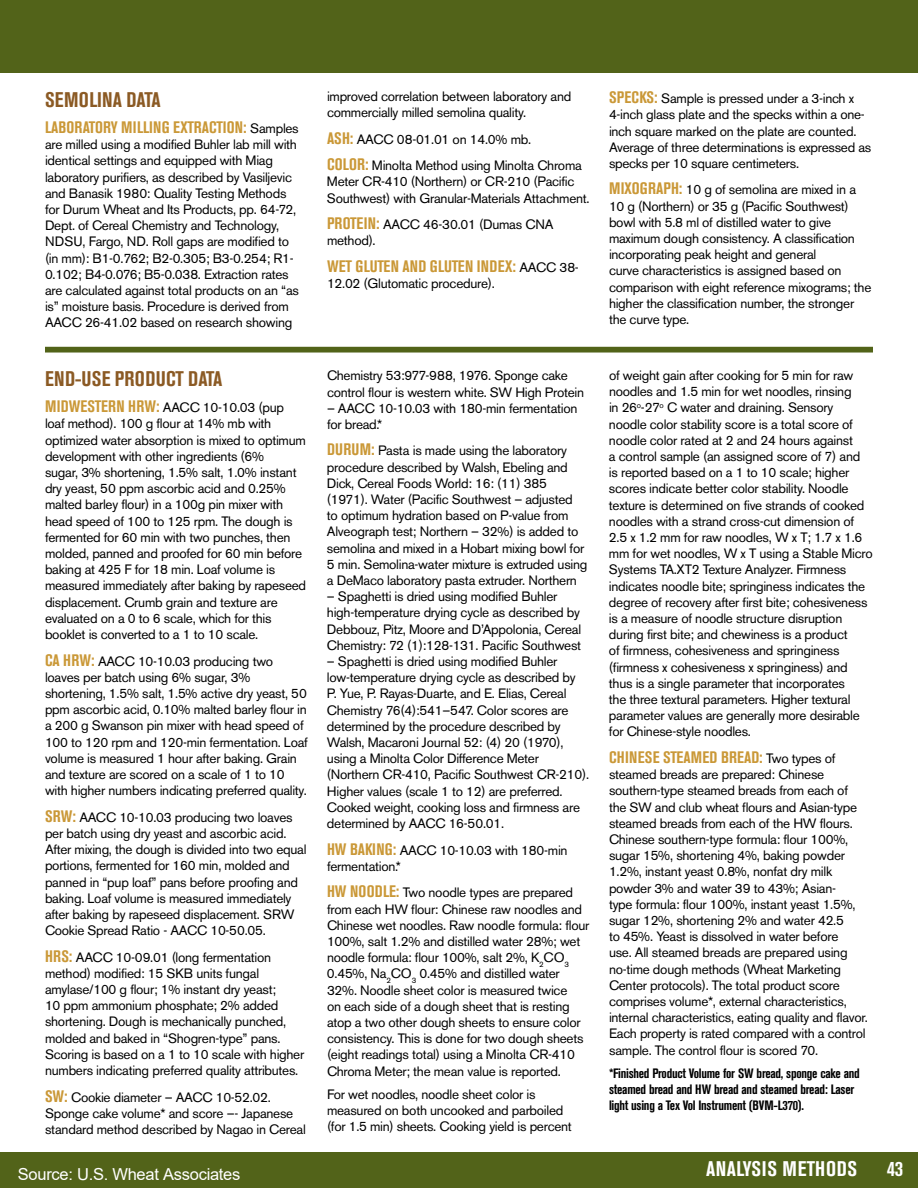
<style>
.page{position:relative;width:918px;height:1188px;background:#fff}
.page>*{position:absolute;margin:0;border:0;box-sizing:border-box;transform-origin:0 0}
.t1{font:700 condensed 21px "Akzidenz Grotesk BE";letter-spacing:.015em;color:#8b5a24}
.t2{font:700 condensed 21px "Akzidenz Grotesk BE";letter-spacing:.02em;color:#fff}
.t3{font:700 condensed 16.5px "Akzidenz Grotesk BE";letter-spacing:.005em;color:#ca9837}
.t4{font:16.5px "Arial";letter-spacing:-.015em;color:#fff}
.t5{font:13.5px/16.2px "Akzidenz Grotesk BE";letter-spacing:-.02em;color:#000}
.t6{font:700 condensed 13.5px/16.2px "Akzidenz Grotesk BE";letter-spacing:-.02em;color:#000}
.s1{font-weight:400;font-stretch:normal;font-size:13.5px;color:#000}
.s2{font-weight:700;font-stretch:condensed;font-size:16.5px;color:#ca9837}
</style>
<div class="page">
<div style="left:0;top:0;width:918px;height:73px;background:#526319"></div>
<div style="left:0;top:1152px;width:918px;height:36px;background:#526319"></div>
<div style="left:45px;top:347px;width:828px;height:6px;background:#526319"></div>
<h1 class="t1" style="left:45px;top:87px;width:117px">SEMOLINA DATA</h1>
<p class="t3" style="left:45px;top:118px;width:255px">LABORATORY MILLING EXTRACTION: <span class="s1">Samples</span></p>
<p class="t5" style="left:45px;top:136px;width:255px">are milled using a modified Buhler lab mill with identical settings and equipped with Miag laboratory purifiers, as described by Vasiljevic and Banasik 1980: Quality Testing Methods for Durum Wheat and Its Products, pp. 64-72, Dept. of Cereal Chemistry and Technology, NDSU, Fargo, ND. Roll gaps are modified to (in mm): B1-0.762; B2-0.305; B3-0.254; R1- 0.102; B4-0.076; B5-0.038. Extraction rates are calculated against total products on an “as is” moisture basis. Procedure is derived from AACC 26-41.02 based on research showing</p>
<h1 class="t1" style="left:45px;top:366px;width:179px">END-USE PRODUCT DATA</h1>
<p class="t5" style="left:45px;top:399px;width:263px"><span class="s2">MIDWESTERN HRW:</span> AACC 10-10.03 (pup loaf method). 100 g flour at 14% mb with optimized water absorption is mixed to optimum development with other ingredients (6%<br>sugar, 3% shortening, 1.5% salt, 1.0% instant dry yeast, 50 ppm ascorbic acid and 0.25% malted barley flour) in a 100g pin mixer with head speed of 100 to 125 rpm. The dough is fermented for 60 min with two punches, then molded, panned and proofed for 60 min before baking at 425 F for 18 min. Loaf volume is measured immediately after baking by rapeseed displacement. Crumb grain and texture are evaluated on a 0 to 6 scale, which for this booklet is converted to a 1 to 10 scale.</p>
<p class="t5" style="left:45px;top:653px;width:264px"><span class="s2">CA HRW:</span> AACC 10-10.03 producing two loaves per batch using 6% sugar, 3% shortening, 1.5% salt, 1.5% active dry yeast, 50 ppm ascorbic acid, 0.10% malted barley flour in a 200 g Swanson pin mixer with head speed of 100 to 120 rpm and 120-min fermentation. Loaf volume is measured 1 hour after baking. Grain and texture are scored on a scale of 1 to 10 with higher numbers indicating preferred quality.</p>
<p class="t5" style="left:45px;top:809px;width:263px"><span class="s2">SRW:</span> AACC 10-10.03 producing two loaves per batch using dry yeast and ascorbic acid.<br>After mixing, the dough is divided into two equal portions, fermented for 160 min, molded and panned in “pup loaf” pans before proofing and baking. Loaf volume is measured immediately after baking by rapeseed displacement. SRW Cookie Spread Ratio - AACC 10-50.05.</p>
<p class="t5" style="left:45px;top:949px;width:261px"><span class="s2">HRS:</span> AACC 10-09.01 (long fermentation method) modified: 15 SKB units fungal amylase/100 g flour; 1% instant dry yeast;<br>10 ppm ammonium phosphate; 2% added shortening. Dough is mechanically punched, molded and baked in “Shogren-type” pans.<br>Scoring is based on a 1 to 10 scale with higher numbers indicating preferred quality attributes.</p>
<p class="t5" style="left:45px;top:1089px;width:262px"><span class="s2">SW:</span> Cookie diameter – AACC 10-52.02.<br>Sponge cake volume* and score –- Japanese standard method described by Nagao in Cereal</p>
<p class="t4" style="left:18px;top:1163px;width:224px">Source: U.S. Wheat Associates</p>
<p class="t5" style="left:327px;top:88px;width:246px">improved correlation between laboratory and commercially milled semolina quality.</p>
<p class="t5" style="left:327px;top:126px;width:256px;line-height:26.5px"><span class="s2">ASH:</span> AACC 08-01.01 on 14.0% mb.<br><span class="s2">COLOR:</span> Minolta Method using Minolta Chroma</p>
<p class="t5" style="left:327px;top:174px;width:264px">Meter CR-410 (Northern) or CR-210 (Pacific<br>Southwest) with Granular-Materials Attachment.</p>
<p class="t5" style="left:327px;top:216px;width:228px"><span class="s2">PROTEIN:</span> AACC 46-30.01 (Dumas CNA method).</p>
<p class="t3" style="left:327px;top:257px;width:253px">WET GLUTEN AND GLUTEN INDEX: <span class="s1">AACC 38-</span></p>
<p class="t5" style="left:327px;top:275px;width:169px">12.02 (Glutomatic procedure).</p>
<p class="t5" style="left:327px;top:368px;width:259px">Chemistry 53:977-988, 1976. Sponge cake control flour is western white. SW High Protein</p>
<p class="t5" style="left:327px;top:400px;width:252px">– AACC 10-10.03 with 180-min fermentation for bread.*</p>
<p class="t5" style="left:327px;top:443px;width:262px"><span class="s2">DURUM:</span> Pasta is made using the laboratory procedure described by Walsh, Ebeling and Dick, Cereal Foods World: 16: (11) 385 (1971). Water (Pacific Southwest – adjusted<br>to optimum hydration based on P-value from Alveograph test; Northern – 32%) is added to semolina and mixed in a Hobart mixing bowl for 5 min. Semolina-water mixture is extruded using a DeMaco laboratory pasta extruder. Northern</p>
<p class="t5" style="left:327px;top:589px;width:256px">– Spaghetti is dried using modified Buhler high-temperature drying cycle as described by Debbouz, Pitz, Moore and D’Appolonia, Cereal Chemistry: 72 (1):128-131. Pacific Southwest</p>
<p class="t5" style="left:327px;top:653px;width:264px">– Spaghetti is dried using modified Buhler low-temperature drying cycle as described by<br>P. Yue, P. Rayas-Duarte, and E. Elias, Cereal Chemistry 76(4):541–547. Color scores are determined by the procedure described by Walsh, Macaroni Journal 52: (4) 20 (1970), using a Minolta Color Difference Meter (Northern CR-410, Pacific Southwest CR-210).<br>Higher values (scale 1 to 12) are preferred.<br>Cooked weight, cooking loss and firmness are determined by AACC 16-50.01.</p>
<p class="t5" style="left:327px;top:842px;width:242px"><span class="s2">HW BAKING:</span> AACC 10-10.03 with 180-min fermentation.*</p>
<p class="t5" style="left:327px;top:885px;width:264px"><span class="s2">HW NOODLE:</span> Two noodle types are prepared from each HW flour: Chinese raw noodles and Chinese wet noodles. Raw noodle formula: flour 100%, salt 1.2% and distilled water 28%; wet noodle formula: flour 100%, salt 2%, K<sub>2</sub>CO<sub>3<br></sub>0.45%, Na<sub>2</sub>CO<sub>3</sub> 0.45% and distilled water 32%. Noodle sheet color is measured twice<br>on each side of a dough sheet that is resting atop a two other dough sheets to ensure color consistency. This is done for two dough sheets (eight readings total) using a Minolta CR-410<br>Chroma Meter; the mean value is reported.</p>
<p class="t5" style="left:327px;top:1086px;width:246px">For wet noodles, noodle sheet color is measured on both uncooked and parboiled (for 1.5 min) sheets. Cooking yield is percent</p>
<p class="t5" style="left:609px;top:90px;width:264px"><span class="s2">SPECKS:</span> Sample is pressed under a 3-inch x 4-inch glass plate and the specks within a one&shy;inch square marked on the plate are counted.<br>Average of three determinations is expressed as specks per 10 square centimeters.</p>
<p class="t5" style="left:609px;top:182px;width:264px"><span class="s2">MIXOGRAPH:</span> 10 g of semolina are mixed in a 10 g (Northern) or 35 g (Pacific Southwest) bowl with 5.8 ml of distilled water to give maximum dough consistency. A classification incorporating peak height and general<br>curve characteristics is assigned based on comparison with eight reference mixograms; the higher the classification number, the stronger the curve type.</p>
<p class="t5" style="left:609px;top:367px;width:265px">of weight gain after cooking for 5 min for raw noodles and 1.5 min for wet noodles, rinsing<br>in 26<sup>o</sup>-27<sup>o</sup> C water and draining. Sensory noodle color stability score is a total score of noodle color rated at 2 and 24 hours against<br>a control sample (an assigned score of 7) and<br>is reported based on a 1 to 10 scale; higher scores indicate better color stability. Noodle texture is determined on five strands of cooked noodles with a strand cross-cut dimension of 2.5 x 1.2 mm for raw noodles, W x T; 1.7 x 1.6 mm for wet noodles, W x T using a Stable Micro Systems TA.XT2 Texture Analyzer. Firmness indicates noodle bite; springiness indicates the degree of recovery after first bite; cohesiveness is a measure of noodle structure disruption during first bite; and chewiness is a product<br>of firmness, cohesiveness and springiness (firmness x cohesiveness x springiness) and thus is a single parameter that incorporates<br>the three textural parameters. Higher textural parameter values are generally more desirable for Chinese-style noodles.</p>
<p class="t3" style="left:609px;top:748px;width:228px">CHINESE STEAMED BREAD: <span class="s1">Two types of</span></p>
<p class="t5" style="left:609px;top:766px;width:261px">steamed breads are prepared: Chinese southern-type steamed breads from each of the SW and club wheat flours and Asian-type steamed breads from each of the HW flours.<br>Chinese southern-type formula: flour 100%, sugar 15%, shortening 4%, baking powder 1.2%, instant yeast 0.8%, nonfat dry milk powder 3% and water 39 to 43%; Asian-<br>type formula: flour 100%, instant yeast 1.5%, sugar 12%, shortening 2% and water 42.5<br>to 45%. Yeast is dissolved in water before<br>use. All steamed breads are prepared using no-time dough methods (Wheat Marketing Center protocols). The total product score comprises volume*, external characteristics, internal characteristics, eating quality and flavor.<br>Each property is rated compared with a control sample. The control flour is scored 70.</p>
<p class="t6" style="left:609px;top:1065px;width:252px">*Finished Product Volume for SW bread, sponge cake and steamed bread and HW bread and steamed bread: Laser light using a Tex Vol Instrument (BVM-L370).</p>
<h1 class="t2" style="left:706px;top:1156px;width:153px">ANALYSIS METHODS</h1>
<h1 class="t2" style="left:887px;top:1156px;width:18px">43</h1>
</div>
